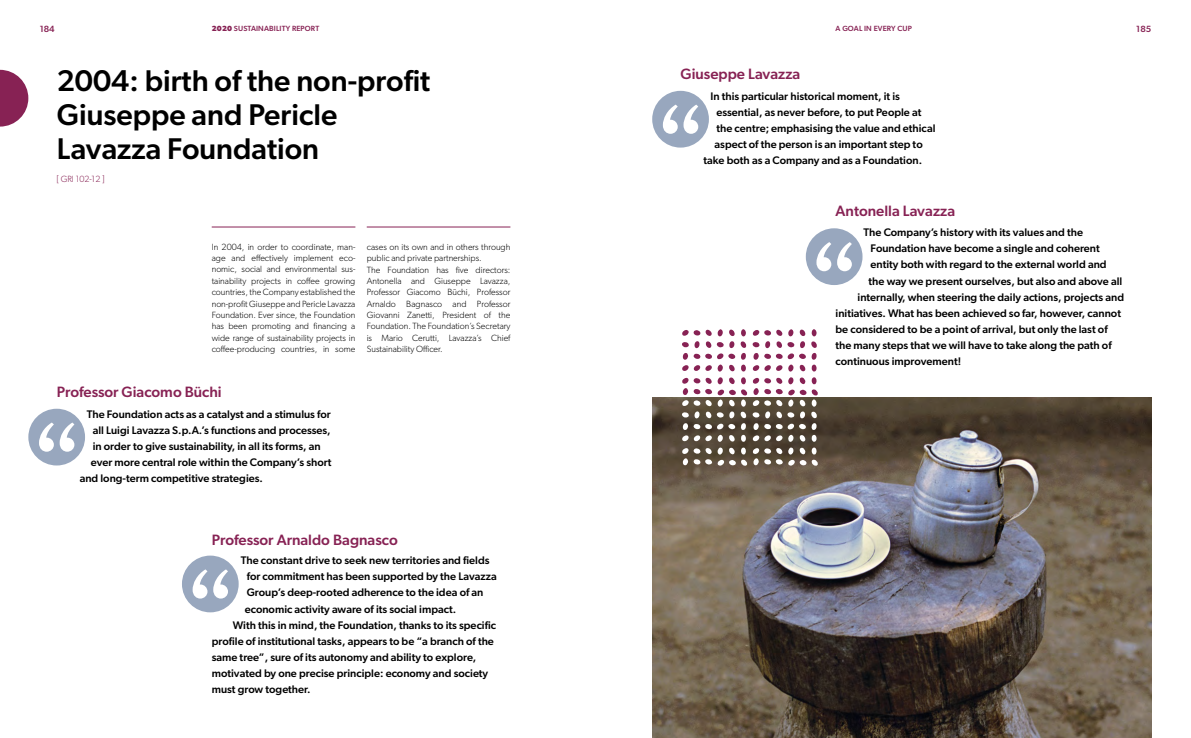
<style>
.page{position:relative;width:1191px;height:738px;background:#fff}
.page>*{position:absolute;margin:0;border:0;box-sizing:border-box;transform-origin:0 0}
.t1{font:500 30px/34px "Gibson";color:#000}
.t2{font:500 15px "Gibson";color:#872254}
.t3{font:500 11px "Gibson";color:#000}
.t4{font:300 9px/11.3px "Gibson";color:#000;text-align:justify}
.t5{font:300 9px "Gibson";color:#872254}
.t6{font:500 9px "Gibson";color:#872254}
.t7{font:500 7.5px "Gibson";letter-spacing:.02em;color:#872254}
.s1{font-weight:700}
</style>
<div class="page">
<div style="left:182px;top:555px;width:57px;height:57px;background:#98a7be;border-radius:50%"></div>
<svg style="left:193px;top:569px;width:35px;height:29px"></svg>
<div style="left:28px;top:408px;width:57px;height:57px;background:#98a7be;border-radius:50%"></div>
<svg style="left:39px;top:422px;width:35px;height:29px"></svg>
<hr style="left:212px;top:227px;width:143px;height:1px;background:#872254">
<hr style="left:367px;top:227px;width:143px;height:1px;background:#872254">
<div style="left:806px;top:228px;width:56px;height:57px;background:#98a7be;border-radius:50%"></div>
<svg style="left:816px;top:242px;width:36px;height:29px"></svg>
<div style="left:652px;top:91px;width:57px;height:56px;background:#98a7be;border-radius:50%"></div>
<svg style="left:663px;top:104px;width:35px;height:30px"></svg>
<img style="left:652px;top:397px;width:499px;height:340px">
<svg style="left:682px;top:447px;width:135px;height:18px"></svg>
<svg style="left:681px;top:329px;width:136px;height:112px"></svg>
<svg style="left:0;top:70px;width:28px;height:56px"></svg>
<p class="t6" style="left:40px;top:23px;width:16px">184</p>
<p class="t7" style="left:212px;top:24px;width:109px"><span class="s1">2020</span> SUSTAINABILITY REPORT</p>
<p class="t7" style="left:835px;top:24px;width:78px">A GOAL IN EVERY CUP</p>
<p class="t6" style="left:1136px;top:23px;width:16px">185</p>
<h1 class="t1" style="left:57px;top:63px;width:375px">2004: birth of the non-profit<br>Giuseppe and Pericle<br>Lavazza Foundation</h1>
<p class="t5" style="left:57px;top:173px;width:49px">[ GRI 102-12 ]</p>
<h2 class="t2" style="left:680px;top:65px;width:121px">Giuseppe Lavazza</h2>
<p class="t3" style="left:710px;top:89px;width:191px">In this particular historical moment, it is</p>
<p class="t3" style="left:716px;top:105px;width:206px">essential, as never before, to put People at</p>
<p class="t3" style="left:716px;top:121px;width:220px">the centre; emphasising the value and ethical</p>
<p class="t3" style="left:714px;top:137px;width:210px">aspect of the person is an important step to</p>
<p class="t3" style="left:703px;top:153px;width:220px">take both as a Company and as a Foundation.</p>
<p class="t4" style="left:212px;top:241px;width:145px">In 2004, in order to coordinate, man&shy;age and effectively implement eco&shy;nomic, social and environmental sus&shy;tainability projects in coffee growing countries, the Company established the non-profit Giuseppe and Pericle Lavazza Foundation. Ever since, the Foundation has been promoting and financing a wide range of sustainability projects in coffee-producing countries, in some</p>
<p class="t4" style="left:367px;top:241px;width:145px;text-align:left">cases on its own and in others through public and private partnerships.<br>The Foundation has five directors:<br>Antonella and Giuseppe Lavazza, Professor Giacomo Büchi, Professor Arnaldo Bagnasco and Professor Giovanni Zanetti, President of the Foundation. The Foundation’s Secretary is Mario Cerutti, Lavazza’s Chief Sustainability Officer.</p>
<h2 class="t2" style="left:57px;top:383px;width:166px">Professor Giacomo Büchi</h2>
<p class="t3" style="left:87px;top:407px;width:246px">The Foundation acts as a catalyst and a stimulus for</p>
<p class="t3" style="left:93px;top:423px;width:239px">all Luigi Lavazza S.p.A.’s functions and processes,</p>
<p class="t3" style="left:93px;top:439px;width:229px">in order to give sustainability, in all its forms, an</p>
<p class="t3" style="left:91px;top:455px;width:242px">ever more central role within the Company’s short</p>
<p class="t3" style="left:80px;top:471px;width:185px">and long-term competitive strategies.</p>
<h2 class="t2" style="left:212px;top:530px;width:187px">Professor Arnaldo Bagnasco</h2>
<p class="t3" style="left:241px;top:553px;width:250px">The constant drive to seek new territories and fields</p>
<p class="t3" style="left:247px;top:569px;width:251px">for commitment has been supported by the Lavazza</p>
<p class="t3" style="left:247px;top:585px;width:238px">Group’s deep-rooted adherence to the idea of an</p>
<p class="t3" style="left:245px;top:601px;width:213px">economic activity aware of its social impact.</p>
<p class="t3" style="left:233px;top:617px;width:265px">With this in mind, the Foundation, thanks to its specific</p>
<p class="t3" style="left:212px;top:633px;width:284px">profile of institutional tasks, appears to be “a branch of the</p>
<p class="t3" style="left:212px;top:649px;width:266px">same tree”, sure of its autonomy and ability to explore,</p>
<p class="t3" style="left:212px;top:665px;width:278px">motivated by one precise principle: economy and society</p>
<p class="t3" style="left:212px;top:681px;width:100px">must grow together.</p>
<h2 class="t2" style="left:835px;top:201px;width:121px">Antonella Lavazza</h2>
<p class="t3" style="left:863px;top:226px;width:221px">The Company’s history with its values and the</p>
<p class="t3" style="left:870px;top:242px;width:231px">Foundation have become a single and coherent</p>
<p class="t3" style="left:870px;top:258px;width:238px">entity both with regard to the external world and</p>
<p class="t3" style="left:868px;top:274px;width:255px">the way we present ourselves, but also and above all</p>
<p class="t3" style="left:857px;top:290px;width:268px">internally, when steering the daily actions, projects and</p>
<p class="t3" style="left:835px;top:306px;width:287px">initiatives. What has been achieved so far, however, cannot</p>
<p class="t3" style="left:835px;top:322px;width:273px">be considered to be a point of arrival, but only the last of</p>
<p class="t3" style="left:835px;top:338px;width:277px">the many steps that we will have to take along the path of</p>
<p class="t3" style="left:835px;top:354px;width:127px">continuous improvement!</p>
</div>
